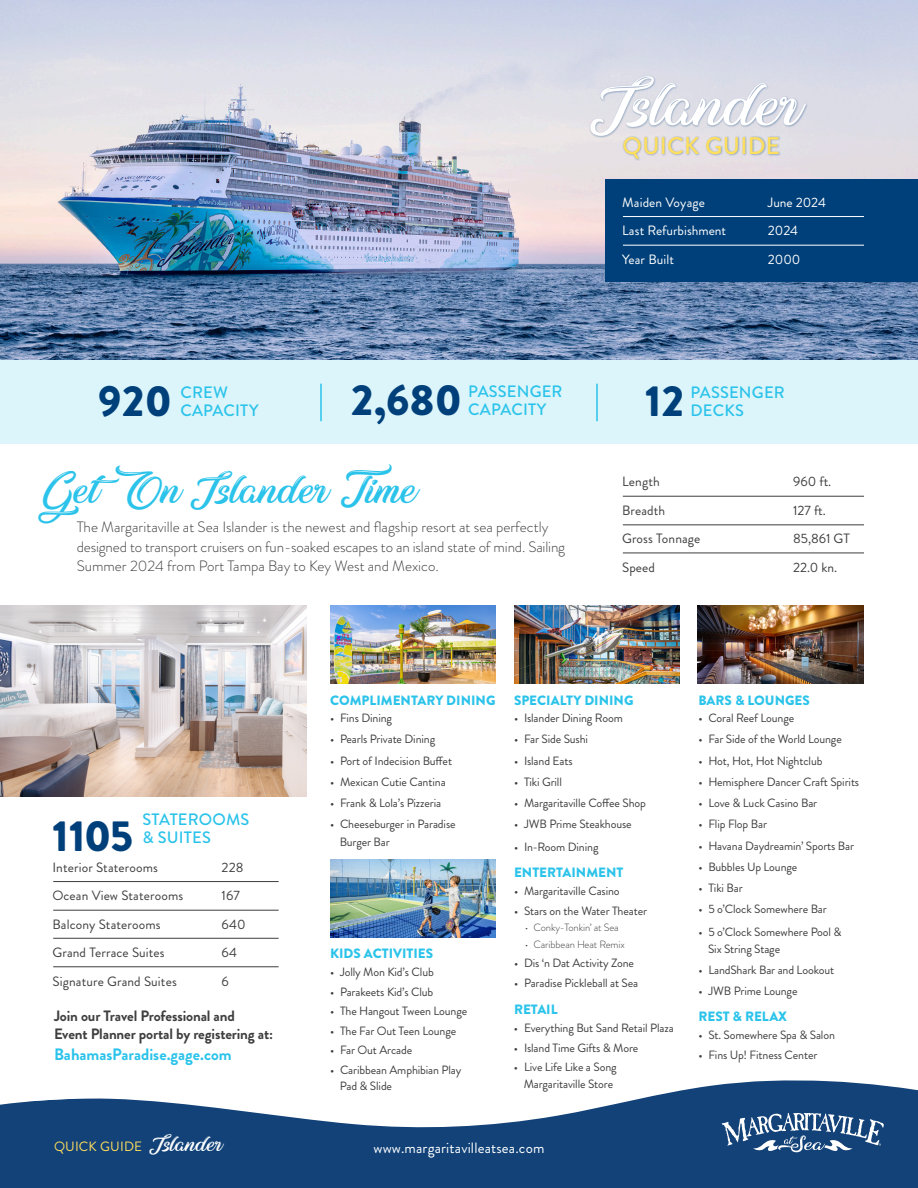
<style>
.page{position:relative;width:918px;height:1188px;background:#fff}
.page>*{position:absolute;margin:0;border:0;box-sizing:border-box;transform-origin:0 0}
.t1{font:73.5px "Silent Asia";color:#fff}
.t2{font:48px "Silent Asia";color:#2bc3ea}
.t3{font:900 43.5px "Brandon Grotesque";letter-spacing:.01em;color:#00407a}
.t4{font:25.5px "Silent Asia";color:#fff}
.t5{font:500 24px "Brandon Grotesque";letter-spacing:.01em;color:#ffdf5d}
.t6{font:500 16.5px "Brandon Grotesque";letter-spacing:.01em;color:#2bc3ea}
.t7{font:700 16.5px "Brandon Grotesque";color:#2bc3ea}
.t8{font:300 15px/19.5px "Brandon Grotesque";color:#3e3e3f}
.t9{font:700 15px "Brandon Grotesque";letter-spacing:-.01em;color:#3e3e3f}
.t10{font:15px "Brandon Grotesque";letter-spacing:.01em;color:#fff}
.t11{font:13.5px "Brandon Grotesque";letter-spacing:.01em;color:#3e3e3f}
.t12{font:900 13.5px "Brandon Grotesque";color:#2bc3ea}
.t13{font:13.5px/28.5px "Brandon Grotesque";color:#fff}
.t14{font:13.5px "Brandon Grotesque";letter-spacing:.01em;color:#ffdf5d}
.t15{font:12px "Brandon Grotesque";letter-spacing:-.01em;color:#3e3e3f}
.t16{font:300 10.5px "Brandon Grotesque";letter-spacing:-.01em;color:#3e3e3f}
</style>
<div class="page">
<svg style="left:0;top:1080px;width:918px;height:108px;fill:#134278"></svg>
<svg style="left:722px;top:1113px;width:162px;height:39px;background:#4f729a"></svg>
<div style="left:373px;top:1142px;width:171px;height:16px;background:#124178"></div>
<img style="left:330px;top:606px;width:166px;height:78px">
<img style="left:0;top:0;width:918px;height:360px">
<div style="left:589px;top:75px;width:220px;height:64px;background:#00407a;opacity:.4"></div>
<div style="left:623px;top:135px;width:158px;height:26px;background:#00407a;opacity:.4"></div>
<div style="left:606px;top:180px;width:312px;height:102px;background:#00407a"></div>
<hr style="left:623px;top:216px;width:241px;height:1px;background:#fff">
<hr style="left:623px;top:245px;width:241px;height:1px;background:#fff">
<img style="left:0;top:606px;width:307px;height:190px">
<img style="left:514px;top:606px;width:166px;height:78px">
<img style="left:698px;top:606px;width:166px;height:78px">
<hr style="left:623px;top:496px;width:241px;height:1px;background:#3e3e3f">
<hr style="left:623px;top:524px;width:241px;height:1px;background:#3e3e3f">
<hr style="left:623px;top:553px;width:241px;height:1px;background:#3e3e3f">
<hr style="left:53px;top:881px;width:226px;height:1px;background:#3e3e3f">
<hr style="left:53px;top:910px;width:226px;height:1px;background:#3e3e3f">
<hr style="left:53px;top:938px;width:226px;height:1px;background:#3e3e3f">
<hr style="left:53px;top:966px;width:226px;height:1px;background:#3e3e3f">
<div style="left:0;top:360px;width:918px;height:83px;background:#dbf5fb"></div>
<hr style="left:320px;top:384px;width:2px;height:37px;background:#2bc3ea">
<hr style="left:596px;top:384px;width:2px;height:37px;background:#2bc3ea">
<div style="left:149px;top:1134px;width:76px;height:22px;background:#124178"></div>
<img style="left:330px;top:859px;width:166px;height:79px">
<p class="t1" style="left:588px;top:63px;width:217px">Islander</p>
<p class="t5" style="left:623px;top:129px;width:159px">QUICK GUIDE</p>
<p class="t13" style="left:622px;top:188px;width:106px">Maiden Voyage<br>Last Refurbishment</p>
<p class="t13" style="left:622px;top:245px;width:53px">Year Built</p>
<p class="t13" style="left:768px;top:188px;width:60px">June 2024</p>
<p class="t13" style="left:768px;top:216px;width:32px">2024</p>
<p class="t13" style="left:768px;top:245px;width:34px">2000</p>
<p class="t3" style="left:98px;top:370px;width:75px">920</p>
<p class="t6" style="left:180px;top:381px;width:49px">CREW</p>
<p class="t6" style="left:180px;top:399px;width:80px">CAPACITY</p>
<p class="t3" style="left:351px;top:369px;width:112px">2,680</p>
<p class="t6" style="left:468px;top:380px;width:96px">PASSENGER</p>
<p class="t6" style="left:468px;top:398px;width:80px">CAPACITY</p>
<p class="t3" style="left:645px;top:370px;width:41px">12</p>
<p class="t6" style="left:691px;top:381px;width:96px">PASSENGER</p>
<p class="t6" style="left:691px;top:399px;width:55px">DECKS</p>
<p class="t2" style="left:43px;top:462px;width:377px">Get On Islander Time</p>
<p class="t8" style="left:77px;top:517px;width:490px">The Margaritaville at Sea Islander is the newest and flagship resort at sea perfectly designed to transport cruisers on fun-soaked escapes to an island state of mind. Sailing<br>Summer 2024 from Port Tampa Bay to Key West and Mexico.</p>
<p class="t11" style="left:622px;top:472px;width:39px">Length</p>
<p class="t11" style="left:622px;top:501px;width:45px">Breadth</p>
<p class="t11" style="left:622px;top:529px;width:80px">Gross Tonnage</p>
<p class="t11" style="left:622px;top:558px;width:34px">Speed</p>
<p class="t11" style="left:793px;top:472px;width:40px">960 ft.</p>
<p class="t11" style="left:793px;top:501px;width:34px">127 ft.</p>
<p class="t11" style="left:793px;top:529px;width:58px">85,861 GT</p>
<p class="t11" style="left:793px;top:558px;width:46px">22.0 kn.</p>
<p class="t6" style="left:143px;top:808px;width:108px">STATEROOMS</p>
<p class="t3" style="left:52px;top:805px;width:82px">1105</p>
<p class="t6" style="left:143px;top:826px;width:70px">&amp; SUITES</p>
<p class="t11" style="left:52px;top:858px;width:107px">Interior Staterooms</p>
<p class="t11" style="left:52px;top:886px;width:132px">Ocean View Staterooms</p>
<p class="t11" style="left:52px;top:915px;width:110px">Balcony Staterooms</p>
<p class="t11" style="left:52px;top:943px;width:114px">Grand Terrace Suites</p>
<p class="t11" style="left:52px;top:972px;width:126px">Signature Grand Suites</p>
<p class="t11" style="left:222px;top:858px;width:24px">228</p>
<p class="t11" style="left:222px;top:886px;width:20px">167</p>
<p class="t11" style="left:222px;top:915px;width:26px">640</p>
<p class="t11" style="left:222px;top:943px;width:17px">64</p>
<p class="t11" style="left:222px;top:972px;width:9px">6</p>
<p class="t9" style="left:54px;top:1006px;width:182px">Join our Travel Professional and</p>
<p class="t9" style="left:54px;top:1024px;width:221px">Event Planner portal by registering at:</p>
<p class="t7" style="left:54px;top:1043px;width:179px">BahamasParadise.gage.com</p>
<p class="t12" style="left:330px;top:691px;width:167px">COMPLIMENTARY DINING</p>
<p class="t15" style="left:330px;top:710px;width:64px">• Fins Dining</p>
<p class="t15" style="left:330px;top:731px;width:107px">• Pearls Private Dining</p>
<p class="t15" style="left:330px;top:752px;width:124px">• Port of Indecision Buffet</p>
<p class="t15" style="left:330px;top:773px;width:117px">• Mexican Cutie Cantina</p>
<p class="t15" style="left:330px;top:795px;width:113px">• Frank &amp; Lola’s Pizzeria</p>
<p class="t15" style="left:330px;top:816px;width:127px">• Cheeseburger in Paradise</p>
<p class="t15" style="left:340px;top:834px;width:52px">Burger Bar</p>
<p class="t12" style="left:330px;top:943px;width:105px">KIDS ACTIVITIES</p>
<p class="t15" style="left:330px;top:964px;width:105px">• Jolly Mon Kid’s Club</p>
<p class="t15" style="left:330px;top:983px;width:105px">• Parakeets Kid’s Club</p>
<p class="t15" style="left:330px;top:1003px;width:139px">• The Hangout Tween Lounge</p>
<p class="t15" style="left:330px;top:1022px;width:128px">• The Far Out Teen Lounge</p>
<p class="t15" style="left:330px;top:1042px;width:84px">• Far Out Arcade</p>
<p class="t15" style="left:330px;top:1061px;width:133px">• Caribbean Amphibian Play</p>
<p class="t15" style="left:340px;top:1078px;width:54px">Pad &amp; Slide</p>
<p class="t12" style="left:514px;top:691px;width:121px">SPECIALTY DINING</p>
<p class="t15" style="left:514px;top:710px;width:110px">• Islander Dining Room</p>
<p class="t15" style="left:514px;top:731px;width:76px">• Far Side Sushi</p>
<p class="t15" style="left:514px;top:752px;width:60px">• Island Eats</p>
<p class="t15" style="left:514px;top:773px;width:49px">• Tiki Grill</p>
<p class="t15" style="left:514px;top:795px;width:134px">• Margaritaville Coffee Shop</p>
<p class="t15" style="left:514px;top:816px;width:119px">• JWB Prime Steakhouse</p>
<p class="t15" style="left:514px;top:839px;width:86px">• In-Room Dining</p>
<p class="t12" style="left:514px;top:863px;width:111px">ENTERTAINMENT</p>
<p class="t15" style="left:514px;top:883px;width:107px">• Margaritaville Casino</p>
<p class="t15" style="left:514px;top:902px;width:135px">• Stars on the Water Theater</p>
<p class="t16" style="left:525px;top:921px;width:95px">• Conky-Tonkin’ at Sea</p>
<p class="t16" style="left:525px;top:937px;width:102px">• Caribbean Heat Remix</p>
<p class="t15" style="left:514px;top:955px;width:122px">• Dis ‘n Dat Activity Zone</p>
<p class="t15" style="left:514px;top:974px;width:126px">• Paradise Pickleball at Sea</p>
<p class="t12" style="left:514px;top:1000px;width:45px">RETAIL</p>
<p class="t15" style="left:514px;top:1020px;width:161px">• Everything But Sand Retail Plaza</p>
<p class="t15" style="left:514px;top:1039px;width:126px">• Island Time Gifts &amp; More</p>
<p class="t15" style="left:514px;top:1059px;width:104px">• Live Life Like a Song</p>
<p class="t15" style="left:524px;top:1075px;width:91px">Margaritaville Store</p>
<p class="t4" style="left:149px;top:1130px;width:76px">Islander</p>
<p class="t14" style="left:54px;top:1137px;width:90px">QUICK GUIDE</p>
<p class="t10" style="left:374px;top:1137px;width:172px">www.margaritavilleatsea.com</p>
<p class="t12" style="left:698px;top:691px;width:113px">BARS &amp; LOUNGES</p>
<p class="t15" style="left:698px;top:710px;width:97px">• Coral Reef Lounge</p>
<p class="t15" style="left:698px;top:731px;width:145px">• Far Side of the World Lounge</p>
<p class="t15" style="left:698px;top:752px;width:126px">• Hot, Hot, Hot Nightclub</p>
<p class="t15" style="left:698px;top:773px;width:162px">• Hemisphere Dancer Craft Spirits</p>
<p class="t15" style="left:698px;top:795px;width:120px">• Love &amp; Luck Casino Bar</p>
<p class="t15" style="left:698px;top:816px;width:70px">• Flip Flop Bar</p>
<p class="t15" style="left:698px;top:837px;width:157px">• Havana Daydreamin’ Sports Bar</p>
<p class="t15" style="left:698px;top:858px;width:100px">• Bubbles Up Lounge</p>
<p class="t15" style="left:698px;top:880px;width:46px">• Tiki Bar</p>
<p class="t15" style="left:698px;top:901px;width:130px">• 5 o’Clock Somewhere Bar</p>
<p class="t15" style="left:698px;top:924px;width:145px">• 5 o’Clock Somewhere Pool &amp;</p>
<p class="t15" style="left:708px;top:940px;width:74px">Six String Stage</p>
<p class="t15" style="left:698px;top:962px;width:137px">• LandShark Bar and Lookout</p>
<p class="t15" style="left:698px;top:983px;width:101px">• JWB Prime Lounge</p>
<p class="t12" style="left:698px;top:1007px;width:90px">REST &amp; RELAX</p>
<p class="t15" style="left:698px;top:1027px;width:138px">• St. Somewhere Spa &amp; Salon</p>
<p class="t15" style="left:698px;top:1046px;width:120px">• Fins Up! Fitness Center</p>
</div>
